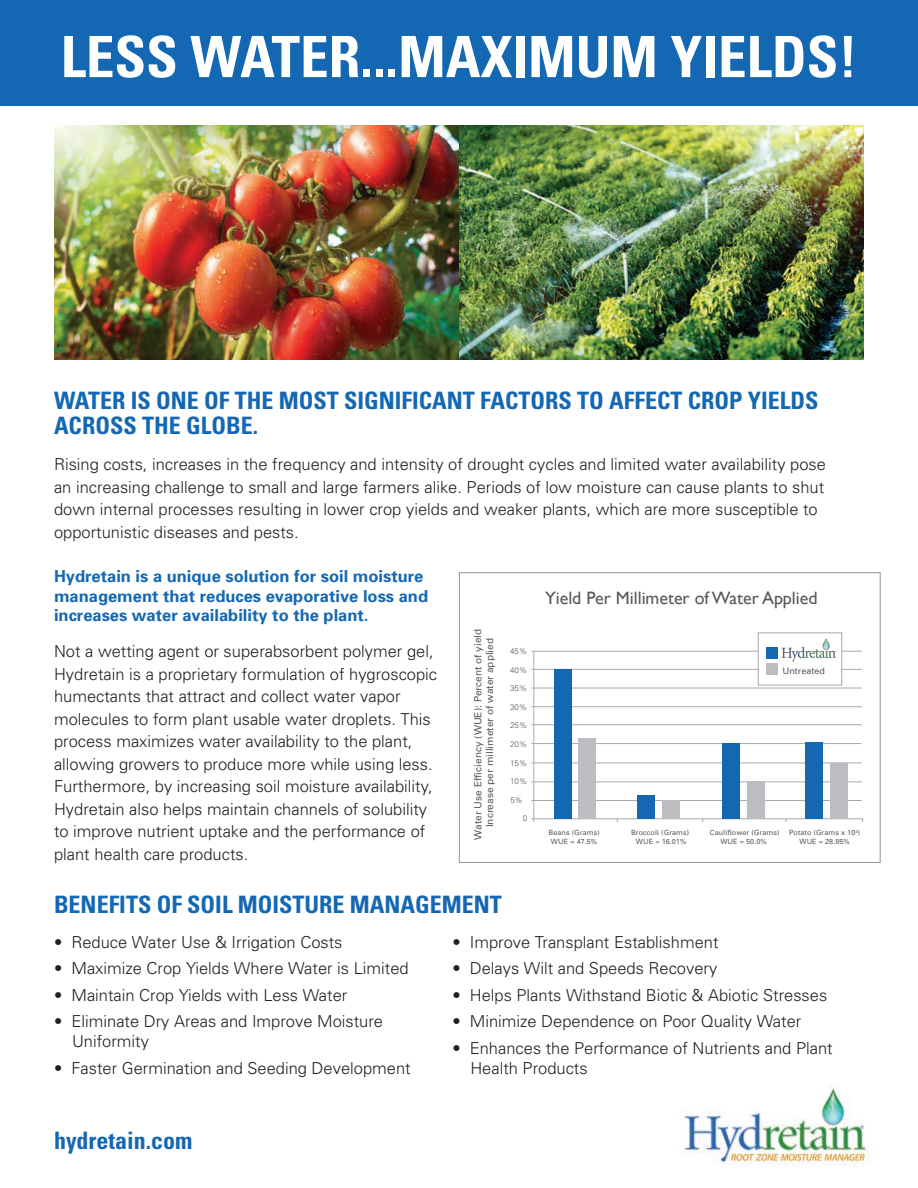
<style>
.page{position:relative;width:918px;height:1188px;background:#fff}
.page>*{position:absolute;margin:0;border:0;box-sizing:border-box;transform-origin:0 0}
.t1{font:700 condensed 57px "Univers";color:#fff}
.t2{font:700 condensed 24px/25.5px "Univers";color:#1468b3}
.t3{font:18px "Gill Sans";color:#57585a}
.t4{font:300 16.5px/22.5px "Univers";color:#231f20}
.t5{font:700 16.5px/19.5px "Univers";color:#1468b3}
.t6{font:9.9px "Univers";color:#58595b}
.t7{font:9px "Univers";color:#58595b}
.t8{font:300 8.1px "Univers";letter-spacing:.01em;color:#58595b}
.t9{font:7.2px/9px "Univers";letter-spacing:.01em;color:#58595b;text-align:center}
</style>
<div class="page">
<img style="left:54px;top:125px;width:810px;height:235px">
<img style="left:679px;top:1084px;width:190px;height:81px">
<hr style="left:531px;top:782px;width:331px;height:1px;background:#a8a9ad">
<hr style="left:531px;top:800px;width:331px;height:1px;background:#a8a9ad">
<hr style="left:531px;top:725px;width:331px;height:1px;background:#a8a9ad">
<hr style="left:531px;top:651px;width:331px;height:1px;background:#a8a9ad">
<hr style="left:534px;top:651px;width:1px;height:168px;background:#a8a9ad">
<hr style="left:531px;top:743px;width:331px;height:1px;background:#a8a9ad">
<hr style="left:531px;top:763px;width:331px;height:1px;background:#a8a9ad">
<hr style="left:531px;top:706px;width:331px;height:1px;background:#a8a9ad">
<hr style="left:531px;top:819px;width:332px;height:1px;background:#a8a9ad">
<hr style="left:531px;top:688px;width:331px;height:1px;background:#a8a9ad">
<hr style="left:531px;top:669px;width:331px;height:1px;background:#a8a9ad">
<div style="left:554px;top:669px;width:18px;height:150px;background:#1468b3"></div>
<div style="left:578px;top:739px;width:18px;height:80px;background:#bcbdc0"></div>
<div style="left:637px;top:796px;width:18px;height:23px;background:#1468b3"></div>
<div style="left:662px;top:801px;width:18px;height:18px;background:#bcbdc0"></div>
<div style="left:722px;top:743px;width:18px;height:76px;background:#1468b3"></div>
<div style="left:747px;top:782px;width:18px;height:37px;background:#bcbdc0"></div>
<div style="left:805px;top:742px;width:18px;height:77px;background:#1468b3"></div>
<div style="left:830px;top:764px;width:18px;height:55px;background:#bcbdc0"></div>
<div style="left:758px;top:633px;width:84px;height:52px;background:#fff"></div>
<div style="left:758px;top:633px;width:84px;height:52px;border:1px solid #a8a9ad"></div>
<div style="left:766px;top:664px;width:11px;height:11px;background:#bcbdc0"></div>
<div style="left:766px;top:647px;width:11px;height:11px;background:#1468b3"></div>
<img style="left:781px;top:638px;width:55px;height:24px">
<div style="left:459px;top:572px;width:422px;height:291px;border:1px solid #939598"></div>
<div style="left:0;top:0;width:918px;height:105px;background:#1468b3"></div>
<h1 class="t1" style="left:61px;top:22px;width:798px">LESS WATER...MAXIMUM YIELDS!</h1>
<h2 class="t2" style="left:54px;top:387px;width:766px">WATER IS ONE OF THE MOST SIGNIFICANT FACTORS TO AFFECT CROP YIELDS<br>ACROSS THE GLOBE.</h2>
<p class="t4" style="left:54px;top:453px;width:774px">Rising costs, increases in the frequency and intensity of drought cycles and limited water availability pose an increasing challenge to small and large farmers alike. Periods of low moisture can cause plants to shut down internal processes resulting in lower crop yields and weaker plants, which are more susceptible to opportunistic diseases and pests.</p>
<p class="t5" style="left:54px;top:566px;width:376px">Hydretain is a unique solution for soil moisture management that reduces evaporative loss and increases water availability to the plant.</p>
<p class="t4" style="left:54px;top:640px;width:385px">Not a wetting agent or superabsorbent polymer gel, Hydretain is a proprietary formulation of hygroscopic humectants that attract and collect water vapor molecules to form plant usable water droplets. This process maximizes water availability to the plant, allowing growers to produce more while using less.<br>Furthermore, by increasing soil moisture availability, Hydretain also helps maintain channels of solubility to improve nutrient uptake and the performance of plant health care products.</p>
<p class="t6" style="left:472px;top:840px;width:212px;rotate:-90deg">Water Use Efficiency (WUE): Percent of yield</p>
<p class="t6" style="left:484px;top:827px;width:191px;rotate:-90deg">Increase per millimeter of water applied</p>
<p class="t8" style="left:510px;top:646px;width:19px">45%</p>
<p class="t8" style="left:510px;top:665px;width:19px">40%</p>
<p class="t8" style="left:510px;top:683px;width:19px">35%</p>
<p class="t8" style="left:510px;top:702px;width:19px">30%</p>
<p class="t8" style="left:510px;top:739px;width:19px">20%</p>
<p class="t8" style="left:510px;top:777px;width:19px">10%</p>
<p class="t8" style="left:510px;top:721px;width:19px">25%</p>
<p class="t8" style="left:510px;top:758px;width:19px">15%</p>
<p class="t8" style="left:510px;top:795px;width:14px">5%</p>
<p class="t8" style="left:523px;top:814px;width:6px">0</p>
<h2 class="t2" style="left:54px;top:891px;width:449px">BENEFITS OF SOIL MOISTURE MANAGEMENT</h2>
<p class="t3" style="left:545px;top:587px;width:274px">Yield Per Millimeter of Water Applied</p>
<p class="t7" style="left:782px;top:665px;width:44px">Untreated</p>
<p class="t9" style="left:549px;top:828px;width:53px">Beans (Grams)<br>WUE = 47.5%</p>
<p class="t9" style="left:631px;top:828px;width:60px">Broccoli (Grams)<br>WUE = 16.01%</p>
<p class="t9" style="left:710px;top:828px;width:71px">Cauliflower (Grams)<br>WUE = 50.0%</p>
<p class="t9" style="left:789px;top:828px;width:73px">Potato (Grams x 10<sup>4</sup>)</p>
<p class="t9" style="left:799px;top:837px;width:52px">WUE = 28.85%</p>
<p class="t4" style="left:54px;top:930px;width:290px">• Reduce Water Use &amp; Irrigation Costs</p>
<p class="t4" style="left:54px;top:957px;width:356px">• Maximize Crop Yields Where Water is Limited</p>
<p class="t4" style="left:54px;top:983px;width:295px">• Maintain Crop Yields with Less Water</p>
<p class="t4" style="left:72px;top:1011px;width:313px;line-height:19.8px;text-indent:-18px">• Eliminate Dry Areas and Improve Moisture<br>Uniformity</p>
<p class="t4" style="left:54px;top:1056px;width:358px">• Faster Germination and Seeding Development</p>
<h2 class="t2" style="left:54px;top:1127px;width:140px">hydretain.com</h2>
<p class="t4" style="left:452px;top:930px;width:268px">• Improve Transplant Establishment</p>
<p class="t4" style="left:452px;top:957px;width:266px">• Delays Wilt and Speeds Recovery</p>
<p class="t4" style="left:452px;top:983px;width:376px">• Helps Plants Withstand Biotic &amp; Abiotic Stresses</p>
<p class="t4" style="left:452px;top:1010px;width:351px">• Minimize Dependence on Poor Quality Water</p>
<p class="t4" style="left:470px;top:1038px;width:364px;line-height:19.8px;text-indent:-18px">• Enhances the Performance of Nutrients and Plant<br>Health Products</p>
</div>
